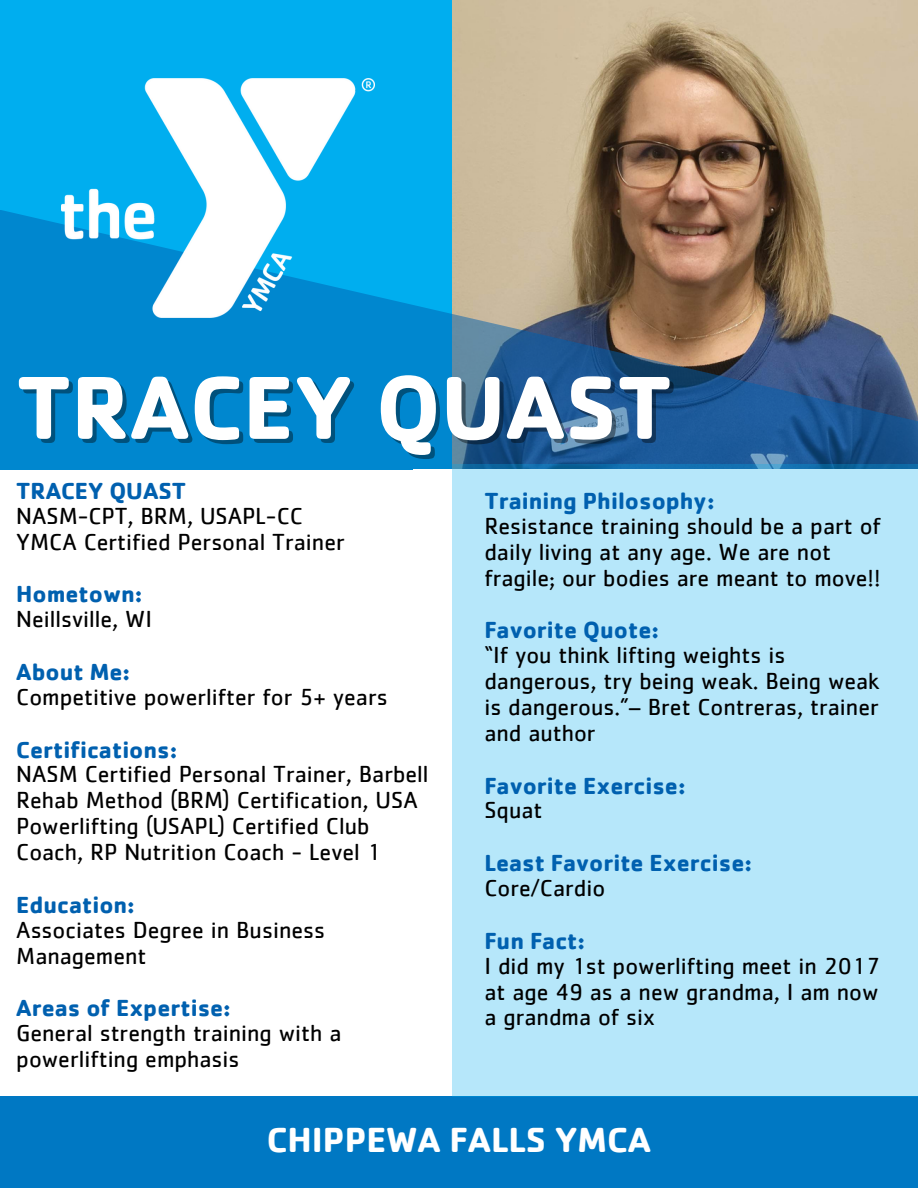
<style>
.page{position:relative;width:918px;height:1188px;background:#00aeef}
.page>*{position:absolute;margin:0;border:0;box-sizing:border-box;transform-origin:0 0}
.t1{font:700 92.55px "Cachet";color:#fff}
.t2{font:700 36px "Cachet";color:#fff}
.t3{font:24px/25.8px "Cachet";color:#000}
.t4{font:700 24px "Cachet";color:#0060af}
</style>
<div class="page">
<img style="left:453px;top:0;width:464px;height:210px">
<svg style="left:0;top:210px;width:918px;height:260px;background:#3d7da1"></svg>
<div style="left:0;top:1096px;width:918px;height:92px;background:#0078c3"></div>
<div style="left:0;top:470px;width:435px;height:625px;background:#fff"></div>
<div style="left:413px;top:470px;width:505px;height:626px;background:#fff"></div>
<div style="left:453px;top:464px;width:465px;height:632px;background:#b6e7fa"></div>
<img style="left:61px;top:78px;width:313px;height:240px">
<p class="t1" style="left:16px;top:347px;width:657px">TRACEY QUAST</p>
<p class="t4" style="left:16px;top:475px;width:171px">TRACEY QUAST</p>
<p class="t3" style="left:16px;top:504px;width:288px">NASM-CPT, BRM, USAPL-CC</p>
<p class="t3" style="left:16px;top:530px;width:330px">YMCA Certified Personal Trainer</p>
<p class="t4" style="left:16px;top:579px;width:128px">Hometown:</p>
<p class="t3" style="left:16px;top:607px;width:137px">Neillsville, WI</p>
<p class="t4" style="left:16px;top:656px;width:115px">About Me:</p>
<p class="t3" style="left:16px;top:685px;width:373px">Competitive powerlifter for 5+ years</p>
<p class="t4" style="left:16px;top:734px;width:163px">Certifications:</p>
<p class="t3" style="left:16px;top:763px;width:414px">NASM Certified Personal Trainer, Barbell Rehab Method (BRM) Certification, USA Powerlifting (USAPL) Certified Club Coach, RP Nutrition Coach - Level 1</p>
<p class="t4" style="left:16px;top:889px;width:120px">Education:</p>
<p class="t3" style="left:16px;top:918px;width:310px">Associates Degree in Business<br>Management</p>
<p class="t4" style="left:16px;top:993px;width:216px">Areas of Expertise:</p>
<p class="t3" style="left:16px;top:1021px;width:327px">General strength training with a powerlifting emphasis</p>
<p class="t4" style="left:484px;top:485px;width:232px">Training Philosophy:</p>
<p class="t3" style="left:484px;top:514px;width:398px">Resistance training should be a part of daily living at any age. We are not fragile; our bodies are meant to move!!</p>
<p class="t4" style="left:484px;top:615px;width:176px">Favorite Quote:</p>
<p class="t3" style="left:484px;top:643px;width:397px">“If you think lifting weights is dangerous, try being weak. Being weak is dangerous.”– Bret Contreras, trainer and author</p>
<p class="t4" style="left:484px;top:770px;width:203px">Favorite Exercise:</p>
<p class="t3" style="left:484px;top:799px;width:60px">Squat</p>
<p class="t4" style="left:484px;top:848px;width:269px">Least Favorite Exercise:</p>
<p class="t3" style="left:484px;top:876px;width:122px">Core/Cardio</p>
<p class="t4" style="left:484px;top:925px;width:102px">Fun Fact:</p>
<p class="t3" style="left:484px;top:954px;width:397px;text-align:justify">I did my 1st powerlifting meet in 2017 at age 49 as a new grandma, I am now a grandma of six</p>
<h1 class="t2" style="left:267px;top:1116px;width:386px">CHIPPEWA FALLS YMCA</h1>
</div>
